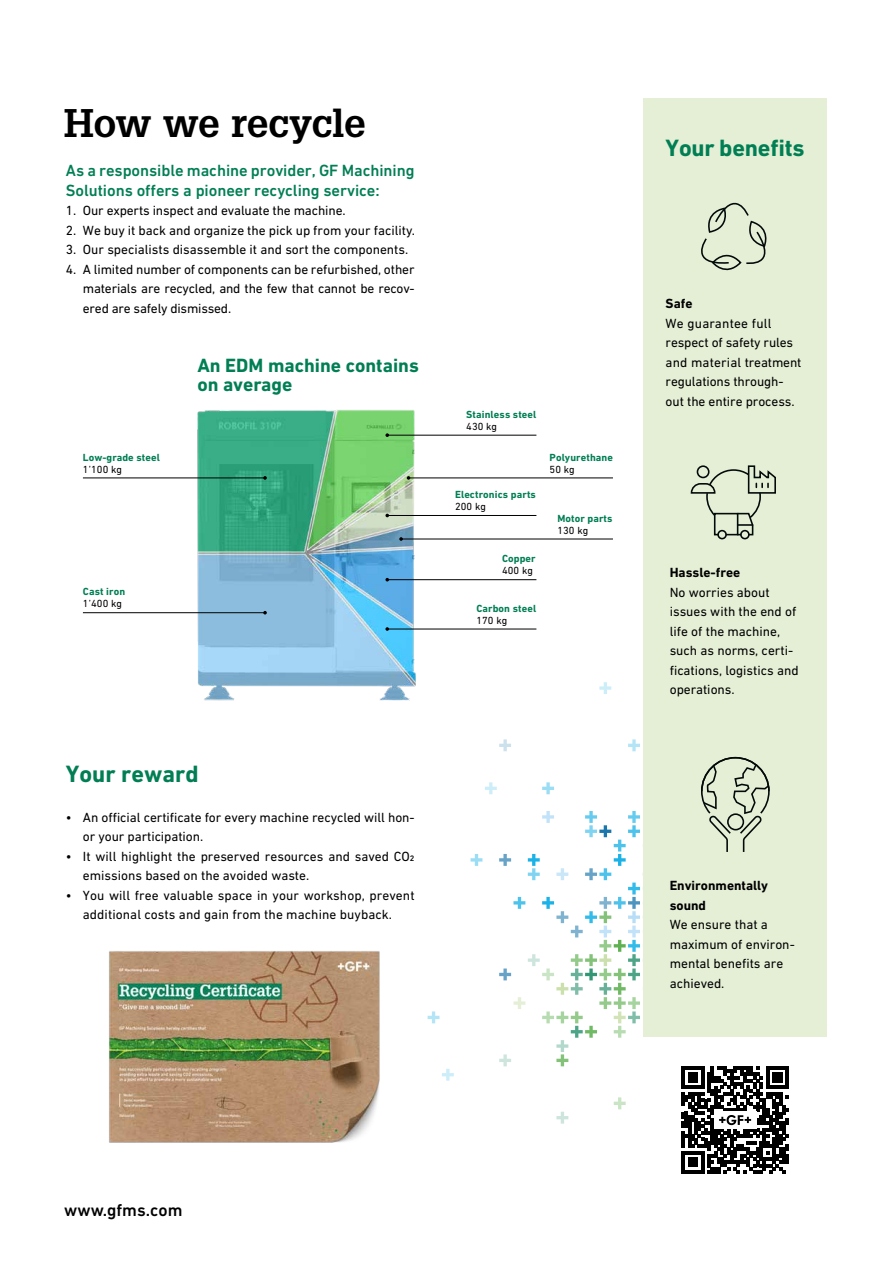
<style>
.page{position:relative;width:893px;height:1263px;background:#fff}
.page>*{position:absolute;margin:0;border:0;box-sizing:border-box;transform-origin:0 0}
.t1{font:700 39px "Glypha LT Pro";letter-spacing:-.01em;color:#000}
.t2{font:700 24px "DIN Next W1 G";letter-spacing:-.005em;color:#007e54}
.t3{font:700 19.5px/19.5px "DIN Next W1 G";color:#007e54}
.t4{font:500 17.55px "DIN Next W1 G";color:#000}
.t5{font:500 16.5px/19.5px "DIN Next W1 G";letter-spacing:-.005em;color:#007e54}
.t6{font:13.5px/19.5px "DIN Next W1 G";color:#000}
.t7{font:700 13.5px/19.5px "DIN Next W1 G";color:#000}
.t8{font:700 10.5px "DIN Next W1 G";letter-spacing:.01em;color:#007e54}
.t9{font:10.5px "DIN Next W1 G";letter-spacing:.01em;color:#000}
</style>
<div class="page">
<div style="left:643px;top:98px;width:184px;height:939px;background:#e5efd6"></div>
<svg style="left:681px;top:1066px;width:108px;height:108px"></svg>
<svg style="left:701px;top:202px;width:66px;height:69px"></svg>
<svg style="left:690px;top:465px;width:86px;height:71px"></svg>
<div style="left:717px;top:530px;width:10px;height:9px;border:2px solid #020a0a;border-radius:50%"></div>
<div style="left:740px;top:530px;width:10px;height:9px;border:2px solid #020a0a;border-radius:50%"></div>
<svg style="left:701px;top:756px;width:69px;height:96px"></svg>
<svg style="left:614px;top:1097px;width:12px;height:12px"></svg>
<svg style="left:556px;top:1112px;width:12px;height:11px"></svg>
<svg style="left:542px;top:782px;width:12px;height:12px"></svg>
<svg style="left:485px;top:782px;width:12px;height:12px"></svg>
<svg style="left:471px;top:854px;width:11px;height:12px"></svg>
<svg style="left:442px;top:1069px;width:12px;height:12px"></svg>
<svg style="left:428px;top:1011px;width:11px;height:12px"></svg>
<svg style="left:628px;top:739px;width:12px;height:12px"></svg>
<svg style="left:599px;top:682px;width:12px;height:12px"></svg>
<svg style="left:499px;top:739px;width:12px;height:12px"></svg>
<svg style="left:499px;top:811px;width:141px;height:255px"></svg>
<img style="left:170px;top:410px;width:266px;height:291px">
<hr style="left:387px;top:579px;width:149px;height:1px;background:#000">
<hr style="left:387px;top:435px;width:149px;height:1px;background:#000">
<svg style="left:385px;top:433px;width:4px;height:4px"></svg>
<hr style="left:387px;top:515px;width:149px;height:1px;background:#000">
<hr style="left:409px;top:477px;width:204px;height:1px;background:#000">
<hr style="left:83px;top:477px;width:182px;height:1px;background:#000">
<svg style="left:263px;top:476px;width:4px;height:4px"></svg>
<hr style="left:83px;top:612px;width:182px;height:1px;background:#000">
<hr style="left:401px;top:538px;width:212px;height:1px;background:#000">
<svg style="left:399px;top:537px;width:4px;height:4px"></svg>
<hr style="left:387px;top:628px;width:149px;height:1px;background:#000">
<svg style="left:385px;top:627px;width:4px;height:4px"></svg>
<img style="left:109px;top:951px;width:271px;height:192px">
<h1 class="t1" style="left:64px;top:99px;width:303px">How we recycle</h1>
<p class="t5" style="left:66px;top:161px;width:350px">As a responsible machine provider, GF Machining<br>Solutions offers a pioneer recycling service:</p>
<p class="t6" style="left:66px;top:201px;width:281px">1. Our experts inspect and evaluate the machine.</p>
<p class="t6" style="left:66px;top:220px;width:350px">2. We buy it back and organize the pick up from your facility.</p>
<p class="t6" style="left:66px;top:240px;width:344px">3. Our specialists disassemble it and sort the components.</p>
<p class="t6" style="left:83px;top:259px;width:333px;text-align:justify;text-indent:-17px">4. A limited number of components can be refurbished, other materials are recycled, and the few that cannot be recov&shy;ered are safely dismissed.</p>
<p class="t8" style="left:83px;top:451px;width:79px">Low-grade steel</p>
<p class="t9" style="left:83px;top:463px;width:41px">1’100 kg</p>
<h3 class="t3" style="left:197px;top:355px;width:223px">An EDM machine contains on average</h3>
<p class="t8" style="left:83px;top:586px;width:44px">Cast iron</p>
<p class="t9" style="left:83px;top:598px;width:41px">1’400 kg</p>
<p class="t8" style="left:466px;top:408px;width:72px">Stainless steel</p>
<p class="t9" style="left:466px;top:420px;width:32px">430 kg</p>
<p class="t8" style="left:455px;top:488px;width:82px">Electronics parts</p>
<p class="t9" style="left:455px;top:500px;width:32px">200 kg</p>
<p class="t8" style="left:502px;top:553px;width:35px">Copper</p>
<p class="t9" style="left:502px;top:565px;width:32px">400 kg</p>
<p class="t8" style="left:476px;top:602px;width:61px">Carbon steel</p>
<p class="t9" style="left:476px;top:614px;width:32px">170 kg</p>
<p class="t8" style="left:550px;top:451px;width:65px">Polyurethane</p>
<p class="t9" style="left:550px;top:463px;width:27px">50 kg</p>
<p class="t8" style="left:557px;top:512px;width:57px">Motor parts</p>
<p class="t9" style="left:557px;top:524px;width:32px">130 kg</p>
<h2 class="t2" style="left:66px;top:760px;width:134px">Your reward</h2>
<p class="t6" style="left:83px;top:807px;width:333px;text-indent:-17px">• An official certificate for every machine recycled will hon&shy;or your participation.</p>
<p class="t6" style="left:83px;top:846px;width:333px;text-indent:-17px">• It will highlight the preserved resources and saved CO2 emissions based on the avoided waste.</p>
<p class="t6" style="left:66px;top:885px;width:350px;text-align:center">• You will free valuable space in your workshop, prevent additional costs and gain from the machine buyback.</p>
<h2 class="t2" style="left:666px;top:134px;width:141px">Your benefits</h2>
<p class="t7" style="left:666px;top:294px;width:28px">Safe</p>
<p class="t6" style="left:666px;top:313px;width:137px">We guarantee full respect of safety rules and material treatment regulations through&shy;out the entire process.</p>
<p class="t7" style="left:670px;top:563px;width:72px">Hassle-free</p>
<p class="t6" style="left:670px;top:582px;width:131px">No worries about issues with the end of life of the machine, such as norms, certi&shy;fications, logistics and operations.</p>
<p class="t7" style="left:670px;top:876px;width:100px">Environmentally sound</p>
<p class="t6" style="left:670px;top:915px;width:127px">We ensure that a maximum of environ&shy;mental benefits are achieved.</p>
<p class="t4" style="left:64px;top:1200px;width:120px">www.gfms.com</p>
</div>
